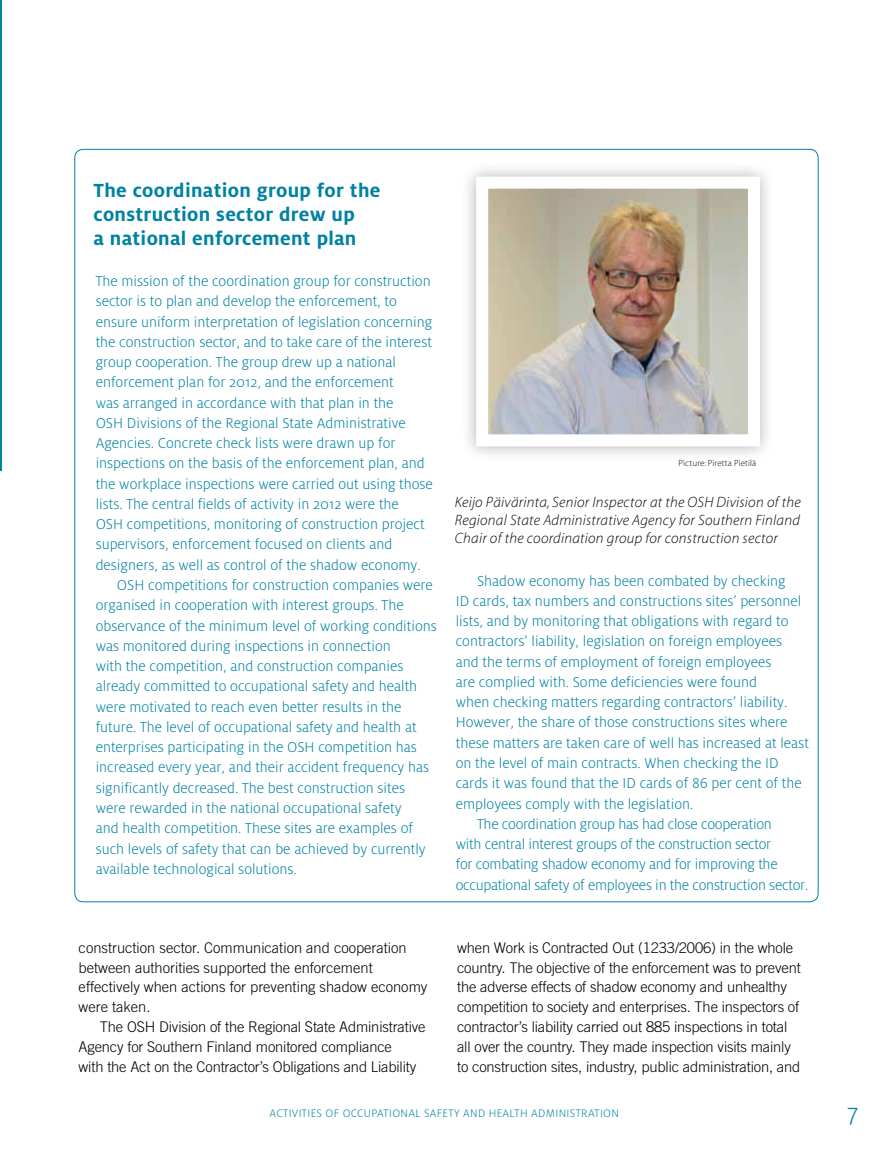
<style>
.page{position:relative;width:893px;height:1149px;background:#fff}
.page>*{position:absolute;margin:0;border:0;box-sizing:border-box;transform-origin:0 0}
.t1{font:300 27px "Milo Pro";color:#0082a3}
.t2{font:700 21px/24px "Milo Pro";letter-spacing:.015em;color:#0082a3}
.t3{font:300 15.75px "Milo Pro";color:#0082a3}
.t4{font:15px/18px "Myriad MM It 215 600";letter-spacing:.015em;color:#000;text-align:justify}
.t5{font:300 14.7px/20px "Trade Gothic";letter-spacing:-.01em;color:#000}
.t6{font:300 12px "Milo Pro";letter-spacing:.025em;color:#0082a3}
.t7{font:9px "Myriad MM 215 600";letter-spacing:.015em;color:#000}
</style>
<div class="page">
<hr style="left:0;top:0;width:1px;height:470px;background:#0082a3">
<div style="left:461px;top:161px;width:314px;height:301px;background:#000;opacity:.3"></div>
<img style="left:489px;top:189px;width:258px;height:244px">
<div style="left:476px;top:176px;width:284px;height:270px;border:12px solid #fff"></div>
<h2 class="t2" style="left:94px;top:178px;width:288px">The coordination group for the construction sector drew up<br>a national enforcement plan</h2>
<p class="t3" style="left:96px;top:272px;width:337px">The mission of the coordination group for construction</p>
<p class="t3" style="left:96px;top:292px;width:303px">sector is to plan and develop the enforcement, to</p>
<p class="t3" style="left:96px;top:313px;width:338px">ensure uniform interpretation of legislation concerning</p>
<p class="t3" style="left:96px;top:333px;width:338px">the construction sector, and to take care of the interest</p>
<p class="t3" style="left:96px;top:353px;width:302px">group cooperation. The group drew up a national</p>
<p class="t3" style="left:96px;top:373px;width:299px">enforcement plan for 2012, and the enforcement</p>
<p class="t3" style="left:96px;top:394px;width:299px">was arranged in accordance with that plan in the</p>
<p class="t3" style="left:96px;top:414px;width:312px">OSH Divisions of the Regional State Administrative</p>
<p class="t3" style="left:96px;top:434px;width:301px">Agencies. Concrete check lists were drawn up for</p>
<p class="t3" style="left:96px;top:454px;width:331px">inspections on the basis of the enforcement plan, and</p>
<p class="t3" style="left:96px;top:475px;width:339px">the workplace inspections were carried out using those</p>
<p class="t3" style="left:96px;top:495px;width:305px">lists. The central fields of activity in 2012 were the</p>
<p class="t3" style="left:96px;top:515px;width:330px">OSH competitions, monitoring of construction project</p>
<p class="t3" style="left:96px;top:535px;width:298px">supervisors, enforcement focused on clients and</p>
<p class="t3" style="left:96px;top:556px;width:326px">designers, as well as control of the shadow economy.</p>
<p class="t3" style="left:117px;top:576px;width:317px">OSH competitions for construction companies were</p>
<p class="t3" style="left:96px;top:596px;width:310px">organised in cooperation with interest groups. The</p>
<p class="t3" style="left:96px;top:616px;width:343px">observance of the minimum level of working conditions</p>
<p class="t3" style="left:96px;top:637px;width:297px">was monitored during inspections in connection</p>
<p class="t3" style="left:96px;top:657px;width:309px">with the competition, and construction companies</p>
<p class="t3" style="left:96px;top:677px;width:323px">already committed to occupational safety and health</p>
<p class="t3" style="left:96px;top:697px;width:307px">were motivated to reach even better results in the</p>
<p class="t3" style="left:96px;top:718px;width:322px">future. The level of occupational safety and health at</p>
<p class="t3" style="left:96px;top:738px;width:323px">enterprises participating in the OSH competition has</p>
<p class="t3" style="left:96px;top:758px;width:335px">increased every year, and their accident frequency has</p>
<p class="t3" style="left:96px;top:779px;width:311px">significantly decreased. The best construction sites</p>
<p class="t3" style="left:96px;top:799px;width:307px">were rewarded in the national occupational safety</p>
<p class="t3" style="left:96px;top:819px;width:319px">and health competition. These sites are examples of</p>
<p class="t3" style="left:96px;top:839px;width:332px">such levels of safety that can be achieved by currently</p>
<p class="t3" style="left:96px;top:860px;width:203px">available technological solutions.</p>
<p class="t7" style="left:679px;top:459px;width:79px">Picture: Piretta Pietilä</p>
<p class="t4" style="left:455px;top:493px;width:347px">Keijo Päivärinta, Senior Inspector at the OSH Division of the Regional State Administrative Agency for Southern Finland Chair of the coordination group for construction sector</p>
<p class="t3" style="left:477px;top:571px;width:310px">Shadow economy has been combated by checking</p>
<p class="t3" style="left:456px;top:592px;width:347px">ID cards, tax numbers and constructions sites’ personnel</p>
<p class="t3" style="left:456px;top:612px;width:334px">lists, and by monitoring that obligations with regard to</p>
<p class="t3" style="left:456px;top:632px;width:328px">contractors’ liability, legislation on foreign employees</p>
<p class="t3" style="left:456px;top:653px;width:317px">and the terms of employment of foreign employees</p>
<p class="t3" style="left:456px;top:673px;width:303px">are complied with. Some deficiencies were found</p>
<p class="t3" style="left:456px;top:693px;width:333px">when checking matters regarding contractors’ liability.</p>
<p class="t3" style="left:456px;top:713px;width:333px">However, the share of those constructions sites where</p>
<p class="t3" style="left:456px;top:734px;width:355px">these matters are taken care of well has increased at least</p>
<p class="t3" style="left:456px;top:754px;width:324px">on the level of main contracts. When checking the ID</p>
<p class="t3" style="left:456px;top:774px;width:347px">cards it was found that the ID cards of 86 per cent of the</p>
<p class="t3" style="left:456px;top:794px;width:239px">employees comply with the legislation.</p>
<p class="t3" style="left:477px;top:815px;width:296px">The coordination group has had close cooperation</p>
<p class="t3" style="left:456px;top:835px;width:317px">with central interest groups of the construction sector</p>
<p class="t3" style="left:456px;top:855px;width:323px">for combating shadow economy and for improving the</p>
<p class="t3" style="left:456px;top:875px;width:354px">occupational safety of employees in the construction sector.</p>
<p class="t5" style="left:79px;top:936px;width:350px">construction sector. Communication and cooperation between authorities supported the enforcement effectively when actions for preventing shadow economy were taken.</p>
<p class="t5" style="left:79px;top:1016px;width:348px;text-indent:21px">The OSH Division of the Regional State Administrative<br>Agency for Southern Finland monitored compliance<br>with the Act on the Contractor’s Obligations and Liability</p>
<p class="t5" style="left:457px;top:936px;width:345px">when Work is Contracted Out (1233/2006) in the whole country. The objective of the enforcement was to prevent the adverse effects of shadow economy and unhealthy competition to society and enterprises. The inspectors of contractor’s liability carried out 885 inspections in total all over the country. They made inspection visits mainly to construction sites, industry, public administration, and</p>
<p class="t6" style="left:270px;top:1106px;width:351px">ACTIVITIES OF OCCUPATIONAL SAFETY AND HEALTH ADMINISTRATION</p>
<h1 class="t1" style="left:847px;top:1097px;width:13px">7</h1>
</div>
